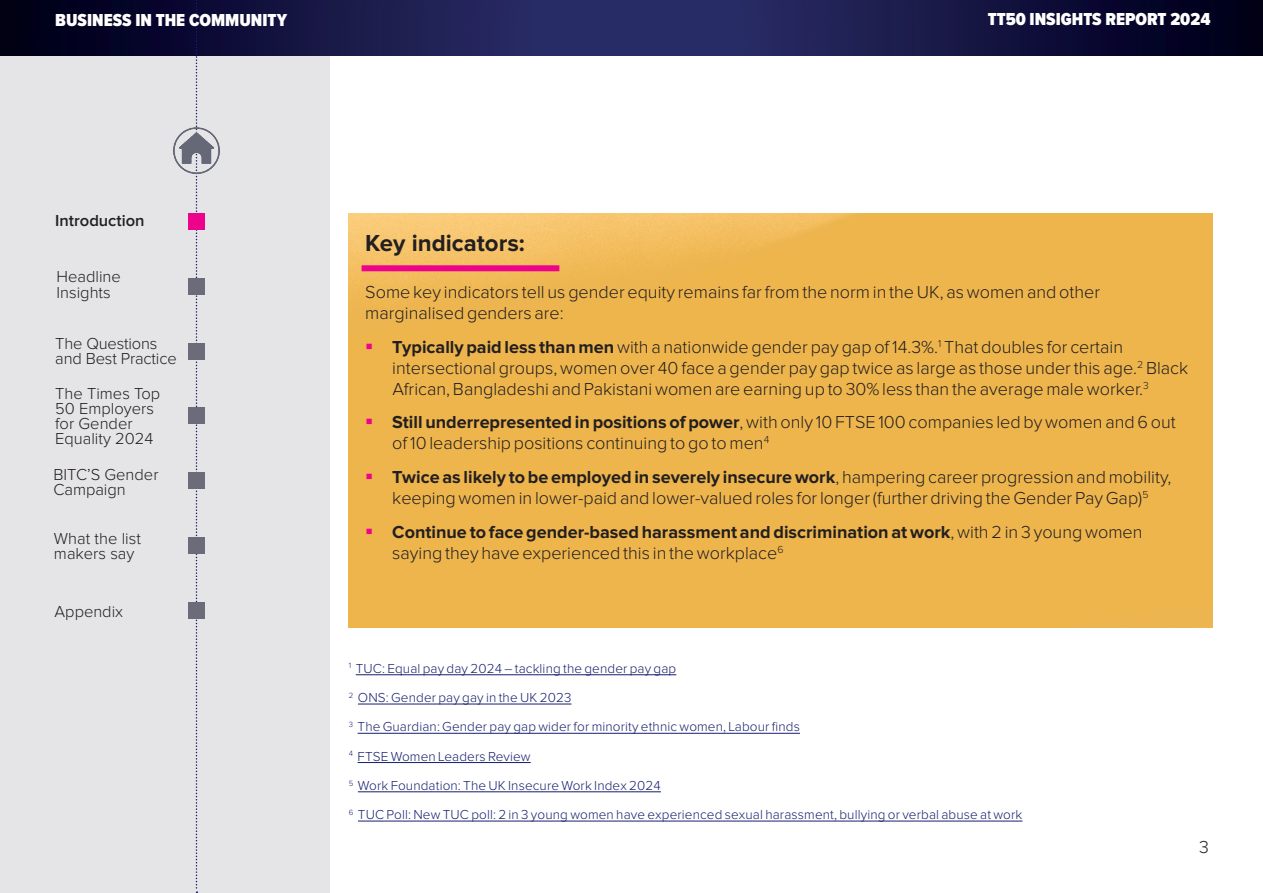
<style>
.page{position:relative;width:1263px;height:893px;background:#fff}
.page>*{position:absolute;margin:0;border:0;box-sizing:border-box;transform-origin:0 0}
.t1{font:700 24px "Proxima Nova";color:#231f20}
.t2{font:300 18px/21px "Proxima Nova";color:#231f20}
.t3{font:900 18px "Proxima Nova Cond";color:#fff}
.t4{font:300 16.5px/15px "Proxima Nova";color:#231f20}
.t5{font:600 16.5px "Proxima Nova";color:#231f20}
.t6{font:300 13.5px/29.2px "Proxima Nova";letter-spacing:.01em;color:#171f6d}
.s1{font-weight:700}
</style>
<div class="page">
<div style="left:0;top:0;width:329px;height:893px;background:#e5e4e7"></div>
<img style="left:0;top:0;width:1263px;height:55px">
<svg style="left:196px;top:0;width:1px;height:893px"></svg>
<hr style="left:356px;top:674px;width:320px;height:1px;background:#171f6d">
<hr style="left:358px;top:704px;width:213px;height:1px;background:#171f6d">
<hr style="left:358px;top:733px;width:442px;height:1px;background:#171f6d">
<hr style="left:358px;top:762px;width:173px;height:1px;background:#171f6d">
<hr style="left:358px;top:791px;width:303px;height:1px;background:#171f6d">
<hr style="left:358px;top:821px;width:664px;height:1px;background:#171f6d">
<img style="left:173px;top:126px;width:47px;height:48px">
<div style="left:188px;top:213px;width:17px;height:17px;background:#ed028c"></div>
<div style="left:188px;top:278px;width:17px;height:17px;background:#6c6b7a"></div>
<div style="left:188px;top:343px;width:17px;height:16px;background:#6c6b7a"></div>
<div style="left:188px;top:472px;width:17px;height:17px;background:#6c6b7a"></div>
<div style="left:188px;top:602px;width:17px;height:17px;background:#6c6b7a"></div>
<div style="left:188px;top:408px;width:17px;height:16px;background:#6c6b7a"></div>
<div style="left:188px;top:537px;width:17px;height:17px;background:#6c6b7a"></div>
<div style="left:349px;top:213px;width:863px;height:414px;background:#eeb54d"></div>
<div style="left:362px;top:265px;width:197px;height:6px;background:#ed028c"></div>
<svg style="left:367px;top:343px;width:5px;height:6px"></svg>
<svg style="left:367px;top:419px;width:5px;height:5px"></svg>
<svg style="left:367px;top:474px;width:5px;height:5px"></svg>
<svg style="left:367px;top:529px;width:5px;height:5px"></svg>
<p class="t3" style="left:55px;top:7px;width:233px">BUSINESS IN THE COMMUNITY</p>
<p class="t3" style="left:988px;top:6px;width:224px">TT50 INSIGHTS REPORT 2024</p>
<p class="t5" style="left:55px;top:213px;width:91px">Introduction</p>
<p class="t4" style="left:57px;top:268px;width:66px;line-height:16.5px">Headline<br>Insights</p>
<p class="t4" style="left:55px;top:336px;width:123px">The Questions and Best Practice</p>
<p class="t4" style="left:55px;top:386px;width:106px">The Times Top<br>50 Employers for Gender<br>Equality 2024</p>
<p class="t4" style="left:53px;top:467px;width:107px">BITC’S Gender<br>Campaign</p>
<p class="t4" style="left:54px;top:532px;width:88px">What the list makers say</p>
<p class="t4" style="left:55px;top:604px;width:70px">Appendix</p>
<h1 class="t1" style="left:365px;top:229px;width:161px">Key indicators:</h1>
<p class="t2" style="left:365px;top:282px;width:736px">Some key indicators tell us gender equity remains far from the norm in the UK, as women and other marginalised genders are:</p>
<p class="t2" style="left:392px;top:337px;width:797px"><span class="s1">Typically paid less than men</span> with a nationwide gender pay gap of 14.3%.<sup>1</sup> That doubles for certain intersectional groups, women over 40 face a gender pay gap twice as large as those under this age.<sup>2</sup> Black<br>African, Bangladeshi and Pakistani women are earning up to 30% less than the average male worker.<sup>3</sup></p>
<p class="t2" style="left:392px;top:412px;width:785px"><span class="s1">Still underrepresented in positions of power</span>, with only 10 FTSE 100 companies led by women and 6 out of 10 leadership positions continuing to go to men<sup>4</sup></p>
<p class="t2" style="left:392px;top:467px;width:781px"><span class="s1">Twice as likely to be employed in severely insecure work</span>, hampering career progression and mobility, keeping women in lower-paid and lower-valued roles for longer (further driving the Gender Pay Gap)<sup>5</sup></p>
<p class="t2" style="left:392px;top:522px;width:752px"><span class="s1">Continue to face gender-based harassment and discrimination at work</span>, with 2 in 3 young women saying they have experienced this in the workplace<sup>6</sup></p>
<p class="t6" style="left:349px;top:654px;width:675px"><sup>1</sup> TUC: Equal pay day 2024 – tackling the gender pay gap<br><sup>2</sup> ONS: Gender pay gay in the UK 2023<br><sup>3</sup> The Guardian: Gender pay gap wider for minority ethnic women, Labour finds<br><sup>4</sup> FTSE Women Leaders Review<br><sup>5</sup> Work Foundation: The UK Insecure Work Index 2024<br><sup>6</sup> TUC Poll: New TUC poll: 2 in 3 young women have experienced sexual harassment, bullying or verbal abuse at work</p>
<p class="t2" style="left:1199px;top:837px;width:11px">3</p>
</div>
